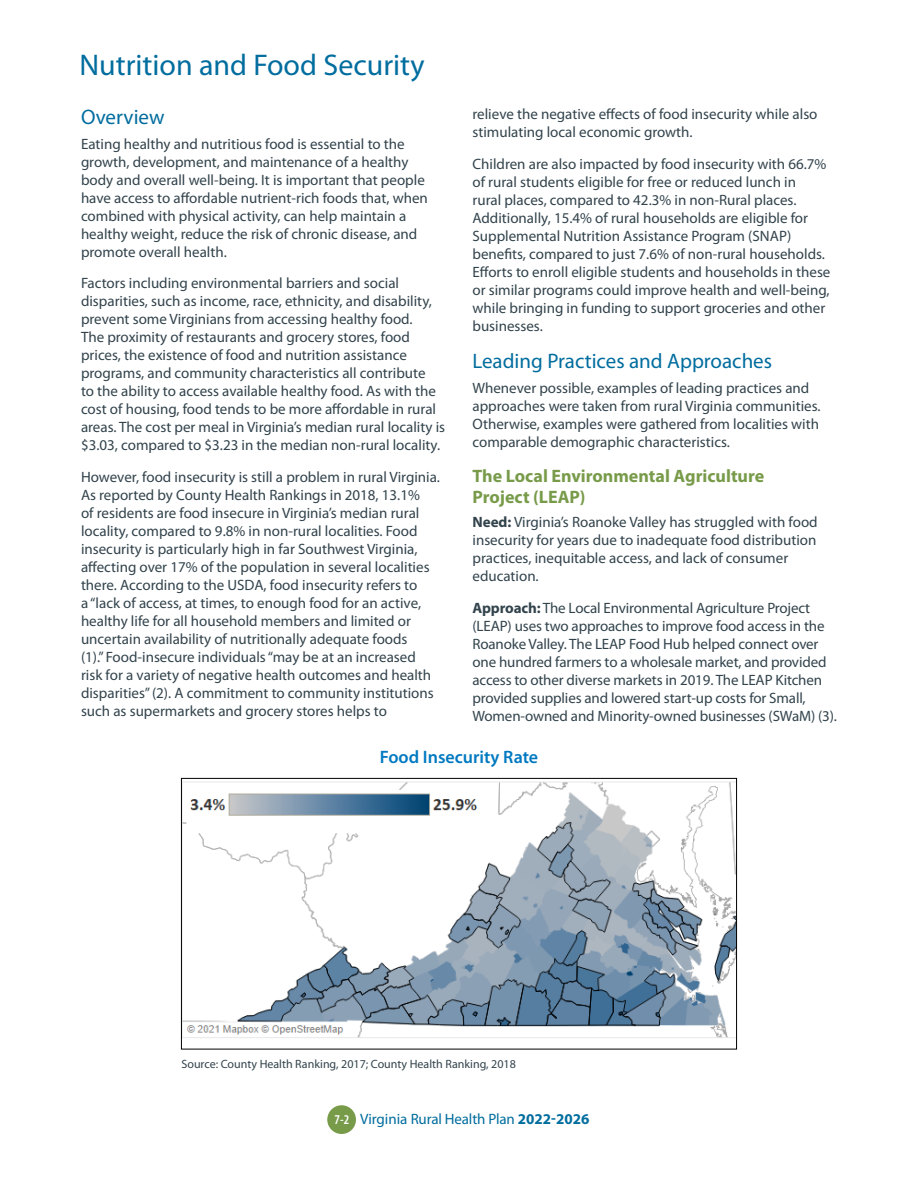
<style>
.page{position:relative;width:918px;height:1188px;background:#fff}
.page>*{position:absolute;margin:0;border:0;box-sizing:border-box;transform-origin:0 0}
.Heading_1{font:30px "Myriad Pro";color:#006d9e}
.Blue_headings{font:21px "Myriad Pro";color:#006d9e}
.Green_subheading{font:700 18px/21px "Myriad Pro";color:#789b4a}
.Map-title{font:600 18px "Myriad Pro";color:#0079c1}
.body_text{font:15px/18px "Myriad Pro";color:#32434c}
.body_text-2{font:15px "Myriad Pro";letter-spacing:-.01em;color:#006d9e}
.Page{font:600 condensed 13.5px "Myriad Pro";color:#fff}
.photo_caption{font:12px "Myriad Pro";color:#32434c}
.s1{font-weight:700}
</style>
<div class="page">
<img style="left:183px;top:781px;width:552px;height:257px">
<div style="left:181px;top:778px;width:556px;height:271px;border:1px solid #000"></div>
<div style="left:327px;top:1105px;width:29px;height:29px;background:#789b4a;border-radius:50%"></div>
<p class="Heading_1" style="left:80px;top:47px;width:347px">Nutrition and Food Security</p>
<p class="Blue_headings" style="left:81px;top:104px;width:85px">Overview</p>
<p class="body_text" style="left:81px;top:134px;width:348px">Eating healthy and nutritious food is essential to the growth, development, and maintenance of a healthy body and overall well-being. It is important that people have access to affordable nutrient-rich foods that, when combined with physical activity, can help maintain a healthy weight, reduce the risk of chronic disease, and promote overall health.</p>
<p class="body_text" style="left:81px;top:274px;width:366px">Factors including environmental barriers and social disparities, such as income, race, ethnicity, and disability, prevent some Virginians from accessing healthy food.<br>The proximity of restaurants and grocery stores, food prices, the existence of food and nutrition assistance programs, and community characteristics all contribute<br>to the ability to access available healthy food. As with the cost of housing, food tends to be more affordable in rural areas. The cost per meal in Virginia’s median rural locality is $3.03, compared to $3.23 in the median non-rural locality.</p>
<p class="body_text" style="left:81px;top:467px;width:361px">However, food insecurity is still a problem in rural Virginia.<br>As reported by County Health Rankings in 2018, 13.1%<br>of residents are food insecure in Virginia’s median rural locality, compared to 9.8% in non-rural localities. Food insecurity is particularly high in far Southwest Virginia, affecting over 17% of the population in several localities there. According to the USDA, food insecurity refers to<br>a “lack of access, at times, to enough food for an active, healthy life for all household members and limited or uncertain availability of nutritionally adequate foods<br>(1).” Food-insecure individuals “may be at an increased risk for a variety of negative health outcomes and health disparities” (2). A commitment to community institutions such as supermarkets and grocery stores helps to</p>
<p class="body_text" style="left:472px;top:105px;width:347px">relieve the negative effects of food insecurity while also stimulating local economic growth.</p>
<p class="body_text" style="left:472px;top:154px;width:359px">Children are also impacted by food insecurity with 66.7% of rural students eligible for free or reduced lunch in<br>rural places, compared to 42.3% in non-Rural places.<br>Additionally, 15.4% of rural households are eligible for Supplemental Nutrition Assistance Program (SNAP) benefits, compared to just 7.6% of non-rural households.<br>Efforts to enroll eligible students and households in these or similar programs could improve health and well-being, while bringing in funding to support groceries and other businesses.</p>
<p class="Blue_headings" style="left:472px;top:348px;width:301px">Leading Practices and Approaches</p>
<p class="body_text" style="left:472px;top:379px;width:350px">Whenever possible, examples of leading practices and approaches were taken from rural Virginia communities.<br>Otherwise, examples were gathered from localities with comparable demographic characteristics.</p>
<p class="Green_subheading" style="left:472px;top:464px;width:293px">The Local Environmental Agriculture<br>Project (LEAP)</p>
<p class="body_text" style="left:472px;top:513px;width:347px"><span class="s1">Need:</span> Virginia’s Roanoke Valley has struggled with food insecurity for years due to inadequate food distribution practices, inequitable access, and lack of consumer education.</p>
<p class="body_text" style="left:472px;top:598px;width:366px"><span class="s1">Approach:</span> The Local Environmental Agriculture Project (LEAP) uses two approaches to improve food access in the Roanoke Valley. The LEAP Food Hub helped connect over one hundred farmers to a wholesale market, and provided access to other diverse markets in 2019. The LEAP Kitchen provided supplies and lowered start-up costs for Small, Women-owned and Minority-owned businesses (SWaM) (3).</p>
<p class="Map-title" style="left:380px;top:746px;width:160px">Food Insecurity Rate</p>
<p class="photo_caption" style="left:181px;top:1057px;width:336px">Source: County Health Ranking, 2017; County Health Ranking, 2018</p>
<p class="Page" style="left:335px;top:1112px;width:16px">7-2</p>
<p class="body_text-2" style="left:360px;top:1109px;width:231px">Virginia Rural Health Plan <span class="s1">2022-2026</span></p>
</div>
